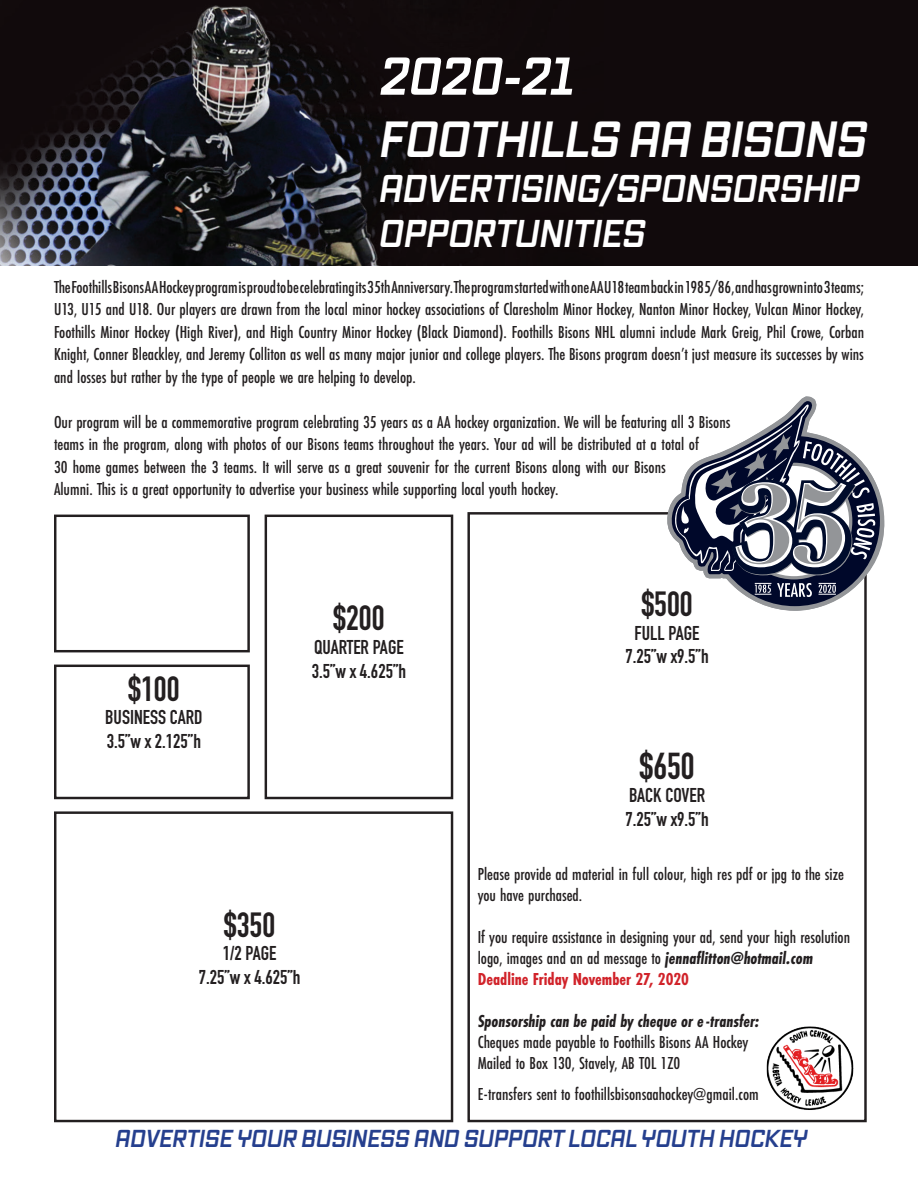
<style>
.page{position:relative;width:918px;height:1188px;background:#fff}
.page>*{position:absolute;margin:0;border:0;box-sizing:border-box;transform-origin:0 0}
.t1{font:italic 700 51.6px "Vox";color:#fff}
.t2{font:italic 700 49.2px "Vox";color:#fff}
.t3{font:italic 700 37.5px/45px "Vox";color:#fff}
.t4{font:700 36.9px "DIN Condensed";color:#231f20}
.t5{font:700 34.5px "DIN Condensed";color:#231f20}
.t6{font:italic 700 23.85px "Vox";color:#253f8e}
.t7{font:700 19.65px/23.7px "DIN Condensed";color:#231f20}
.t8{font:500 18px/22.5px "Futura PT Cond";color:#231f20}
.t9{font:italic 700 18px "Futura PT Cond";color:#231f20}
.s1{font-weight:700;font-style:italic}
.s2{font-weight:700;color:#d1232a}
</style>
<div class="page">
<img style="left:0;top:0;width:918px;height:265px">
<div style="left:467px;top:512px;width:400px;height:610px;border:2px solid #231f20"></div>
<div style="left:54px;top:811px;width:399px;height:311px;border:2px solid #231f20"></div>
<div style="left:54px;top:665px;width:196px;height:134px;border:2px solid #231f20"></div>
<img style="left:759px;top:1026px;width:103px;height:94px">
<div style="left:265px;top:515px;width:188px;height:284px;border:2px solid #231f20"></div>
<svg style="left:667px;top:396px;width:208px;height:215px"></svg>
<div style="left:54px;top:515px;width:196px;height:137px;border:2px solid #231f20"></div>
<h1 class="t1" style="left:378px;top:41px;width:196px">2020-21</h1>
<h2 class="t2" style="left:378px;top:105px;width:489px">FOOTHILLS AA BISONS</h2>
<h3 class="t3" style="left:378px;top:165px;width:481px">ADVERTISING/SPONSORSHIP<br>OPPORTUNITIES</h3>
<p class="t8" style="left:54px;top:276px;width:812px;text-align:justify">The Foothills Bisons AA Hockey program is proud to be celebrating its 35th Anniversary. The program started with one AA U18 team back in 1985/86, and has grown into 3 teams; U13, U15 and U18. Our players are drawn from the local minor hockey associations of Claresholm Minor Hockey, Nanton Minor Hockey, Vulcan Minor Hockey, Foothills Minor Hockey (High River), and High Country Minor Hockey (Black Diamond). Foothills Bisons NHL alumni include Mark Greig, Phil Crowe, Corban Knight, Conner Bleackley, and Jeremy Colliton as well as many major junior and college players. The Bisons program doesn’t just measure its successes by wins and losses but rather by the type of people we are helping to develop.</p>
<p class="t8" style="left:54px;top:411px;width:678px">Our program will be a commemorative program celebrating 35 years as a AA hockey organization. We will be featuring all 3 Bisons teams in the program, along with photos of our Bisons teams throughout the years. Your ad will be distributed at a total of<br>30 home games between the 3 teams. It will serve as a great souvenir for the current Bisons along with our Bisons<br>Alumni. This is a great opportunity to advertise your business while supporting local youth hockey.</p>
<h3 class="t5" style="left:128px;top:665px;width:53px">$100</h3>
<p class="t7" style="left:105px;top:706px;width:99px">BUSINESS CARD<br>3.5”w x 2.125”h</p>
<h3 class="t5" style="left:333px;top:595px;width:53px">$200</h3>
<p class="t7" style="left:312px;top:635px;width:96px">QUARTER PAGE<br>3.5”w x 4.625”h</p>
<h3 class="t5" style="left:224px;top:901px;width:53px">$350</h3>
<p class="t7" style="left:199px;top:941px;width:103px;text-align:center">1/2 PAGE<br>7.25”w x 4.625”h</p>
<h3 class="t5" style="left:641px;top:581px;width:53px">$500</h3>
<p class="t7" style="left:625px;top:621px;width:85px;text-align:center">FULL PAGE<br>7.25”w x9.5”h</p>
<h3 class="t4" style="left:640px;top:741px;width:57px">$650</h3>
<p class="t7" style="left:625px;top:783px;width:85px">BACK COVER<br>7.25”w x9.5”h</p>
<p class="t8" style="left:478px;top:863px;width:368px;line-height:21px">Please provide ad material in full colour, high res pdf or jpg to the size you have purchased.</p>
<p class="t8" style="left:478px;top:926px;width:374px;line-height:21px">If you require assistance in designing your ad, send your high resolution logo, images and an ad message to <span class="s1">jennaflitton@hotmail.com<br></span><span class="s2">Deadline Friday November 27, 2020</span></p>
<p class="t9" style="left:478px;top:1011px;width:283px">Sponsorship can be paid by cheque or e-transfer:</p>
<p class="t8" style="left:478px;top:1031px;width:272px;line-height:21px">Cheques made payable to Foothills Bisons AA Hockey<br>Mailed to Box 130, Stavely, AB T0L 1Z0</p>
<p class="t8" style="left:478px;top:1083px;width:283px">E-transfers sent to foothillsbisonsaahockey@gmail.com</p>
<h3 class="t6" style="left:115px;top:1122px;width:693px">ADVERTISE YOUR BUSINESS AND SUPPORT LOCAL YOUTH HOCKEY</h3>
</div>
